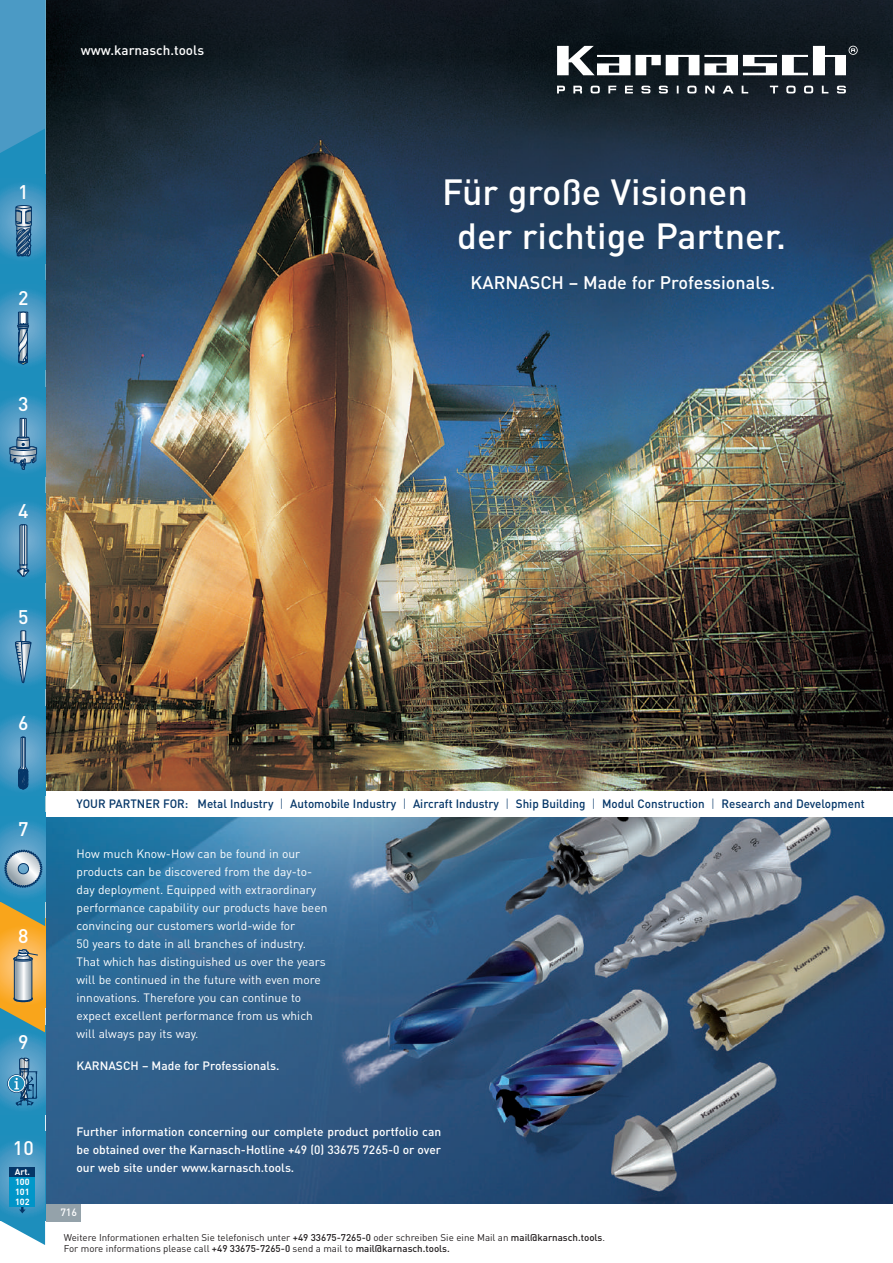
<style>
.page{position:relative;width:893px;height:1263px;background:#fff}
.page>*{position:absolute;margin:0;border:0;box-sizing:border-box;transform-origin:0 0}
.t1{font:500 36px/43.2px "DIN Pro";color:#fff}
.t2{font:500 19.5px "FFDIN";color:#fff}
.t3{font:500 18px "DIN Pro";color:#fff}
.t4{font:500 13.5px "DIN Pro";color:#fff}
.t5{font:12px/18px "DIN Pro";color:#fff}
.t6{font:500 12px/18px "DIN Pro";color:#fff;text-align:justify}
.t7{font:500 12px "DIN Pro";color:#053668}
.t8{font:500 10.5px "DIN Pro";color:#fff}
.t9{font:9.75px/11.2px "DIN Pro";color:#231f20}
.t10{font:700 8.85px/10.1px "FFDIN";color:#fff;text-align:justify}
.s1{font-weight:300}
.s2{font-weight:500}
</style>
<div class="page">
<div style="left:17px;top:1204px;width:64px;height:17px;background:#94a2aa"></div>
<img style="left:45px;top:816px;width:848px;height:387px">
<img style="left:45px;top:0;width:848px;height:791px">
<svg style="left:557px;top:46px;width:301px;height:47px"></svg>
<svg style="left:0;top:1220px;width:45px;height:25px"></svg>
<svg style="left:0;top:1139px;width:45px;height:81px;background:#3d95c1"></svg>
<div style="left:10px;top:1167px;width:25px;height:9px;background:#053668"></div>
<div style="left:10px;top:1177px;width:25px;height:9px;background:#0098cb"></div>
<div style="left:10px;top:1187px;width:25px;height:10px;background:#0096c9"></div>
<div style="left:10px;top:1197px;width:25px;height:10px;background:#0094c8"></div>
<svg style="left:0;top:1114px;width:45px;height:25px"></svg>
<svg style="left:0;top:1032px;width:45px;height:82px;background:#3e97c2"></svg>
<div style="left:7px;top:1074px;width:19px;height:19px;border:2px solid #053668;border-radius:50%"></div>
<svg style="left:8px;top:1075px;width:17px;height:17px"></svg>
<div style="left:8px;top:1075px;width:17px;height:17px;border:1px solid #fff;border-radius:50%"></div>
<svg style="left:14px;top:1056px;width:23px;height:50px"></svg>
<svg style="left:0;top:1008px;width:45px;height:24px"></svg>
<svg style="left:0;top:926px;width:45px;height:82px;background:#fab03d"></svg>
<svg style="left:13px;top:949px;width:25px;height:53px"></svg>
<svg style="left:0;top:0;width:45px;height:926px;background:#4394bb"></svg>
<p class="t4" style="left:81px;top:41px;width:125px">www.karnasch.tools</p>
<h2 class="t2" style="left:18px;top:179px;width:12px">1</h2>
<h2 class="t2" style="left:18px;top:285px;width:12px">2</h2>
<h2 class="t2" style="left:18px;top:392px;width:12px">3</h2>
<h2 class="t2" style="left:18px;top:498px;width:12px">4</h2>
<h1 class="t1" style="left:457px;top:169px;width:331px;text-indent:-15px">Für große Visionen der richtige Partner.</h1>
<h3 class="t3" style="left:471px;top:270px;width:306px">KARNASCH – Made for Professionals.</h3>
<h2 class="t2" style="left:18px;top:604px;width:12px">5</h2>
<h2 class="t2" style="left:18px;top:711px;width:12px">6</h2>
<h2 class="t2" style="left:18px;top:817px;width:12px">7</h2>
<h2 class="t2" style="left:18px;top:923px;width:12px">8</h2>
<h2 class="t2" style="left:18px;top:1029px;width:12px">9</h2>
<h2 class="t2" style="left:13px;top:1136px;width:22px">10</h2>
<p class="t10" style="left:15px;top:1166px;width:17px">Art.<br>100<br>101<br>102</p>
<p class="t7" style="left:77px;top:795px;width:790px">YOUR PARTNER FOR: Metal Industry <span class="s1">|</span> Automobile Industry <span class="s1">|</span> Aircraft Industry <span class="s1">|</span> Ship Building <span class="s1">|</span> Modul Construction <span class="s1">|</span> Research and Development</p>
<p class="t5" style="left:77px;top:844px;width:252px">How much Know-How can be found in our products can be discovered from the day-to&shy;day deployment. Equipped with extraordinary performance capability our products have been convincing our customers world-wide for<br>50 years to date in all branches of industry.<br>That which has distinguished us over the years will be continued in the future with even more innovations. Therefore you can continue to expect excellent performance from us which will always pay its way.</p>
<p class="t6" style="left:77px;top:1056px;width:204px">KARNASCH – Made for Professionals.</p>
<p class="t6" style="left:77px;top:1122px;width:366px">Further information concerning our complete product portfolio can be obtained over the Karnasch-Hotline +49 (0) 33675 7265-0 or over our web site under www.karnasch.tools.</p>
<p class="t8" style="left:60px;top:1205px;width:18px">716</p>
<p class="t9" style="left:64px;top:1231px;width:543px">Weitere Informationen erhalten Sie telefonisch unter <span class="s2">+49 33675-7265-0</span> oder schreiben Sie eine Mail an <span class="s2">mail@karnasch.tools</span>.<br>For more informations please call <span class="s2">+49 33675-7265-0</span> send a mail to <span class="s2">mail@karnasch.tools.</span></p>
</div>
